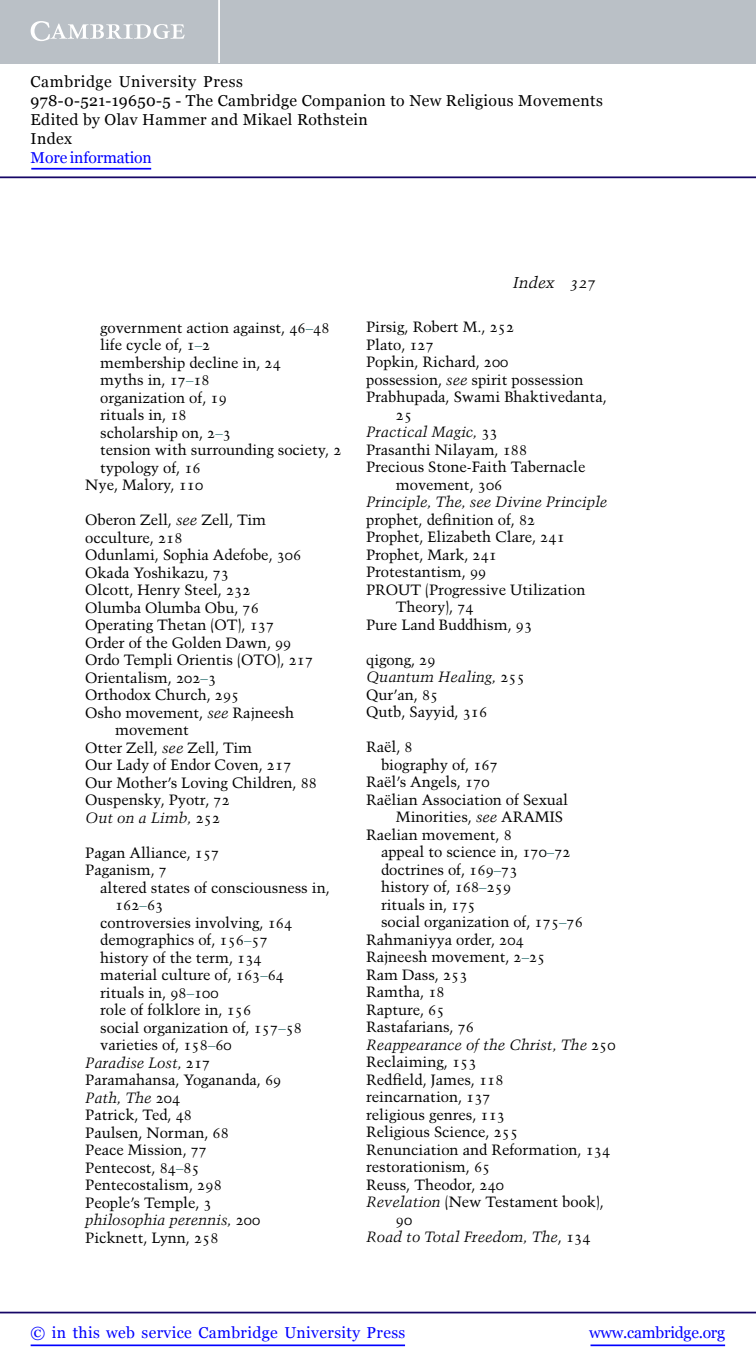
<style>
.page{position:relative;width:756px;height:1371px;background:#fff}
.page>*{position:absolute;margin:0;border:0;box-sizing:border-box;transform-origin:0 0}
.t1{font:15.75px/18.9px "Georgia";letter-spacing:.025em;color:#000}
.t2{font:15.75px "Georgia";letter-spacing:.025em;color:#00f}
.t3{font:15.75px "Georgia";letter-spacing:-.015em;color:#00f}
.t4{font:15.75px "Georgia";letter-spacing:-.01em;color:#00f}
.t5{font:italic 15.75px "Trump Mediaeval LT Std";letter-spacing:-.005em;color:#000}
.t6{font:14.88px/17.5px "Trump Mediaeval LT Std";letter-spacing:-.005em;color:#000}
.t7{font:italic 14.88px "Trump Mediaeval LT Std";letter-spacing:-.005em;color:#000}
.s1{color:#418080}
.s2{font-style:italic}
.s3{font-style:normal}
</style>
<div class="page">
<hr style="left:591px;top:1344px;width:134px;height:1px;background:#00f">
<hr style="left:0;top:1311px;width:756px;height:2px;background:#150666">
<hr style="left:31px;top:1344px;width:374px;height:1px;background:#00f">
<div style="left:0;top:0;width:756px;height:63px;background:#bac0c6"></div>
<svg style="left:31px;top:21px;width:154px;height:20px"></svg>
<hr style="left:218px;top:0;width:2px;height:63px;background:#fff">
<hr style="left:0;top:176px;width:756px;height:2px;background:#150666">
<hr style="left:31px;top:168px;width:120px;height:1px;background:#00f">
<p class="t1" style="left:31px;top:72px;width:574px">Cambridge University Press<br>978-0-521-19650-5 - The Cambridge Companion to New Religious Movements Edited by Olav Hammer and Mikael Rothstein<br>Index</p>
<p class="t4" style="left:31px;top:148px;width:123px">More information</p>
<p class="t6" style="left:100px;top:318px;width:231px">government action against, 46<span class="s1">–</span>48</p>
<p class="t6" style="left:100px;top:336px;width:112px">life cycle of, 1<span class="s1">–</span>2</p>
<p class="t6" style="left:100px;top:353px;width:182px">membership decline in, 24</p>
<p class="t6" style="left:100px;top:371px;width:111px">myths in, 17<span class="s1">–</span>18</p>
<p class="t6" style="left:100px;top:388px;width:128px">organization of, 19</p>
<p class="t6" style="left:100px;top:406px;width:88px">rituals in, 18</p>
<p class="t6" style="left:100px;top:423px;width:132px">scholarship on, 2<span class="s1">–</span>3</p>
<p class="t6" style="left:100px;top:441px;width:243px">tension with surrounding society, 2</p>
<p class="t6" style="left:100px;top:458px;width:102px">typology of, 16</p>
<p class="t6" style="left:85px;top:476px;width:120px">Nye, Malory, 110</p>
<p class="t6" style="left:85px;top:511px;width:183px">Oberon Zell, <span class="s2">see</span> Zell, Tim</p>
<p class="t6" style="left:85px;top:528px;width:99px">occulture, 218</p>
<p class="t6" style="left:85px;top:546px;width:218px">Odunlami, Sophia Adefobe, 306</p>
<p class="t6" style="left:85px;top:563px;width:145px">Okada Yoshikazu, 73</p>
<p class="t6" style="left:85px;top:581px;width:167px">Olcott, Henry Steel, 232</p>
<p class="t6" style="left:85px;top:598px;width:175px">Olumba Olumba Obu, 76</p>
<p class="t6" style="left:85px;top:616px;width:191px">Operating Thetan (OT), 137</p>
<p class="t6" style="left:85px;top:633px;width:208px">Order of the Golden Dawn, 99</p>
<p class="t6" style="left:85px;top:651px;width:230px">Ordo Templi Orientis (OTO), 217</p>
<p class="t6" style="left:85px;top:668px;width:132px">Orientalism, 202<span class="s1">–</span>3</p>
<p class="t6" style="left:85px;top:686px;width:156px">Orthodox Church, 295</p>
<p class="t6" style="left:85px;top:703px;width:210px">Osho movement, <span class="s2">see</span> Rajneesh</p>
<p class="t6" style="left:115px;top:721px;width:75px">movement</p>
<p class="t6" style="left:85px;top:738px;width:169px">Otter Zell, <span class="s2">see</span> Zell, Tim</p>
<p class="t6" style="left:85px;top:756px;width:208px">Our Lady of Endor Coven, 217</p>
<p class="t6" style="left:85px;top:773px;width:233px">Our Mother’s Loving Children, 88</p>
<p class="t6" style="left:85px;top:791px;width:146px">Ouspensky, Pyotr, 72</p>
<p class="t7" style="left:85px;top:808px;width:137px">Out on a Limb, <span class="s3">252</span></p>
<p class="t6" style="left:85px;top:843px;width:136px">Pagan Alliance, 157</p>
<p class="t6" style="left:85px;top:861px;width:83px">Paganism, 7</p>
<p class="t6" style="left:100px;top:878px;width:231px">altered states of consciousness in,</p>
<p class="t6" style="left:115px;top:896px;width:50px">162<span class="s1">–</span>63</p>
<p class="t6" style="left:100px;top:913px;width:194px">controversies involving, 164</p>
<p class="t6" style="left:100px;top:931px;width:169px">demographics of, 156<span class="s1">–</span>57</p>
<p class="t6" style="left:100px;top:948px;width:163px">history of the term, 134</p>
<p class="t6" style="left:100px;top:966px;width:186px">material culture of, 163<span class="s1">–</span>64</p>
<p class="t6" style="left:100px;top:983px;width:120px">rituals in, 98<span class="s1">–</span>100</p>
<p class="t6" style="left:100px;top:1001px;width:153px">role of folklore in, 156</p>
<p class="t6" style="left:100px;top:1018px;width:204px">social organization of, 157<span class="s1">–</span>58</p>
<p class="t6" style="left:100px;top:1036px;width:133px">varieties of, 158<span class="s1">–</span>60</p>
<p class="t7" style="left:85px;top:1053px;width:127px">Paradise Lost, <span class="s3">217</span></p>
<p class="t6" style="left:85px;top:1071px;width:198px">Paramahansa, Yogananda, 69</p>
<p class="t7" style="left:85px;top:1088px;width:97px">Path, The <span class="s3">204</span></p>
<p class="t6" style="left:85px;top:1106px;width:108px">Patrick, Ted, 48</p>
<p class="t6" style="left:85px;top:1123px;width:145px">Paulsen, Norman, 68</p>
<p class="t6" style="left:85px;top:1141px;width:123px">Peace Mission, 77</p>
<p class="t6" style="left:85px;top:1158px;width:116px">Pentecost, 84<span class="s1">–</span>85</p>
<p class="t6" style="left:85px;top:1176px;width:138px">Pentecostalism, 298</p>
<p class="t6" style="left:85px;top:1193px;width:128px">People’s Temple, 3</p>
<p class="t7" style="left:85px;top:1210px;width:177px">philosophia perennis, <span class="s3">200</span></p>
<p class="t6" style="left:85px;top:1228px;width:135px">Picknett, Lynn, 258</p>
<p class="t5" style="left:513px;top:273px;width:85px">Index 327</p>
<p class="t6" style="left:366px;top:318px;width:150px">Pirsig, Robert M., 252</p>
<p class="t6" style="left:366px;top:336px;width:69px">Plato, 127</p>
<p class="t6" style="left:366px;top:353px;width:144px">Popkin, Richard, 200</p>
<p class="t6" style="left:366px;top:371px;width:219px">possession, <span class="s2">see</span> spirit possession</p>
<p class="t6" style="left:366px;top:388px;width:242px">Prabhupada, Swami Bhaktivedanta,</p>
<p class="t6" style="left:396px;top:406px;width:18px">25</p>
<p class="t7" style="left:366px;top:423px;width:133px">Practical Magic, <span class="s3">33</span></p>
<p class="t6" style="left:366px;top:441px;width:163px">Prasanthi Nilayam, 188</p>
<p class="t6" style="left:366px;top:458px;width:221px">Precious Stone-Faith Tabernacle</p>
<p class="t6" style="left:396px;top:476px;width:108px">movement, 306</p>
<p class="t7" style="left:366px;top:493px;width:243px">Principle, The, see Divine Principle</p>
<p class="t6" style="left:366px;top:511px;width:171px">prophet, definition of, 82</p>
<p class="t6" style="left:366px;top:528px;width:200px">Prophet, Elizabeth Clare, 241</p>
<p class="t6" style="left:366px;top:546px;width:133px">Prophet, Mark, 241</p>
<p class="t6" style="left:366px;top:563px;width:122px">Protestantism, 99</p>
<p class="t6" style="left:366px;top:581px;width:221px">PROUT (Progressive Utilization</p>
<p class="t6" style="left:396px;top:598px;width:79px">Theory), 74</p>
<p class="t6" style="left:366px;top:615px;width:168px">Pure Land Buddhism, 93</p>
<p class="t6" style="left:366px;top:651px;width:160px">qigong, 29<br><span class="s2">Quantum Healing,</span> 255<br>Qur’an, 85<br>Qutb, Sayyid, 316</p>
<p class="t6" style="left:366px;top:738px;width:48px">Raël, 8</p>
<p class="t6" style="left:381px;top:755px;width:119px">biography of, 167</p>
<p class="t6" style="left:366px;top:773px;width:125px">Raël’s Angels, 170</p>
<p class="t6" style="left:366px;top:790px;width:204px">Raëlian Association of Sexual</p>
<p class="t6" style="left:396px;top:808px;width:169px">Minorities, <span class="s2">see</span> ARAMIS</p>
<p class="t6" style="left:366px;top:825px;width:147px">Raelian movement, 8</p>
<p class="t6" style="left:381px;top:843px;width:191px">appeal to science in, 170<span class="s1">–</span>72</p>
<p class="t6" style="left:381px;top:860px;width:138px">doctrines of, 169<span class="s1">–</span>73</p>
<p class="t6" style="left:381px;top:878px;width:132px">history of, 168<span class="s1">–</span>259</p>
<p class="t6" style="left:381px;top:895px;width:96px">rituals in, 175</p>
<p class="t6" style="left:381px;top:913px;width:204px">social organization of, 175<span class="s1">–</span>76</p>
<p class="t6" style="left:366px;top:930px;width:159px">Rahmaniyya order, 204</p>
<p class="t6" style="left:366px;top:948px;width:181px">Rajneesh movement, 2<span class="s1">–</span>25</p>
<p class="t6" style="left:366px;top:965px;width:103px">Ram Dass, 253</p>
<p class="t6" style="left:366px;top:983px;width:80px">Ramtha, 18</p>
<p class="t6" style="left:366px;top:1000px;width:80px">Rapture, 65</p>
<p class="t6" style="left:366px;top:1018px;width:109px">Rastafarians, 76</p>
<p class="t7" style="left:366px;top:1035px;width:251px">Reappearance of the Christ, The <span class="s3">250</span></p>
<p class="t6" style="left:366px;top:1053px;width:112px">Reclaiming, 153</p>
<p class="t6" style="left:366px;top:1070px;width:139px">Redfield, James, 118</p>
<p class="t6" style="left:366px;top:1088px;width:126px">reincarnation, 137</p>
<p class="t6" style="left:366px;top:1105px;width:141px">religious genres, 113</p>
<p class="t6" style="left:366px;top:1123px;width:154px">Religious Science, 255</p>
<p class="t6" style="left:366px;top:1140px;width:246px">Renunciation and Reformation, 134</p>
<p class="t6" style="left:366px;top:1158px;width:126px">restorationism, 65</p>
<p class="t6" style="left:366px;top:1175px;width:140px">Reuss, Theodor, 240</p>
<p class="t6" style="left:366px;top:1193px;width:239px"><span class="s2">Revelation</span> (New Testament book),</p>
<p class="t6" style="left:396px;top:1210px;width:18px">90</p>
<p class="t7" style="left:366px;top:1228px;width:226px">Road to Total Freedom, The<span class="s3">, 134</span></p>
<p class="t2" style="left:31px;top:1323px;width:376px">© in this web service Cambridge University Press</p>
<p class="t3" style="left:589px;top:1323px;width:137px">www.cambridge.org</p>
</div>
